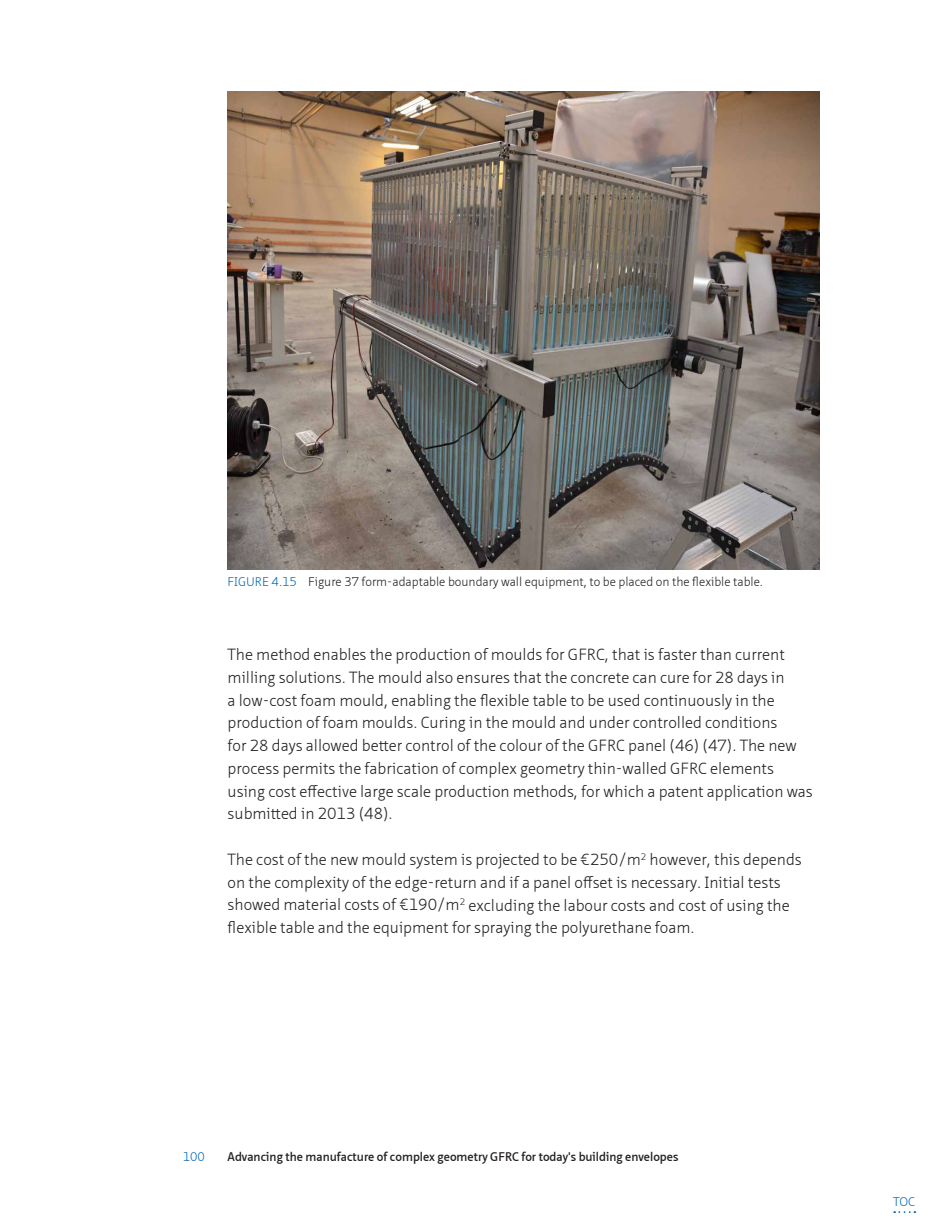
<style>
.page{position:relative;width:938px;height:1221px;background:#fff}
.page>*{position:absolute;margin:0;border:0;box-sizing:border-box;transform-origin:0 0}
.BODY_Normal{font:300 15.75px/22.8px "Neue Sans Pro";color:#231f20}
.t1{font:300 12.25px "Neue Sans Pro";color:#231f20}
.t2{font:600 12.25px "Neue Sans Pro";color:#231f20}
.t3{font:300 12.25px "Neue Sans Pro";color:#0066b3}
.s1{color:#0066b3}
</style>
<div class="page">
<img style="left:228px;top:91px;width:591px;height:478px">
<svg style="left:894px;top:1211px;width:21px;height:1px"></svg>
<p class="t3" style="left:228px;top:573px;width:15px">Figure</p>
<p class="t1" style="left:272px;top:573px;width:493px"><span class="s1">4.15</span> Figure 37 form-adaptable boundary wall equipment, to be placed on the flexible table.</p>
<p class="BODY_Normal" style="left:228px;top:643px;width:587px">The method enables the production of moulds for GFRC, that is faster than current milling solutions. The mould also ensures that the concrete can cure for 28 days in<br>a low-cost foam mould, enabling the flexible table to be used continuously in the production of foam moulds. Curing in the mould and under controlled conditions<br>for 28 days allowed better control of the colour of the GFRC panel (46) (47). The new process permits the fabrication of complex geometry thin-walled GFRC elements using cost effective large scale production methods, for which a patent application was submitted in 2013 (48).</p>
<p class="BODY_Normal" style="left:227px;top:847px;width:575px">The cost of the new mould system is projected to be €250/m<sup>2</sup> however, this depends on the complexity of the edge-return and if a panel offset is necessary. Initial tests showed material costs of €190/m<sup>2</sup> excluding the labour costs and cost of using the flexible table and the equipment for spraying the polyurethane foam.</p>
<p class="t3" style="left:183px;top:1148px;width:24px">100</p>
<p class="t2" style="left:227px;top:1148px;width:452px">Advancing the manufacture of complex geometry GFRC for today's building envelopes</p>
<p class="t3" style="left:893px;top:1193px;width:23px">TOC</p>
</div>
